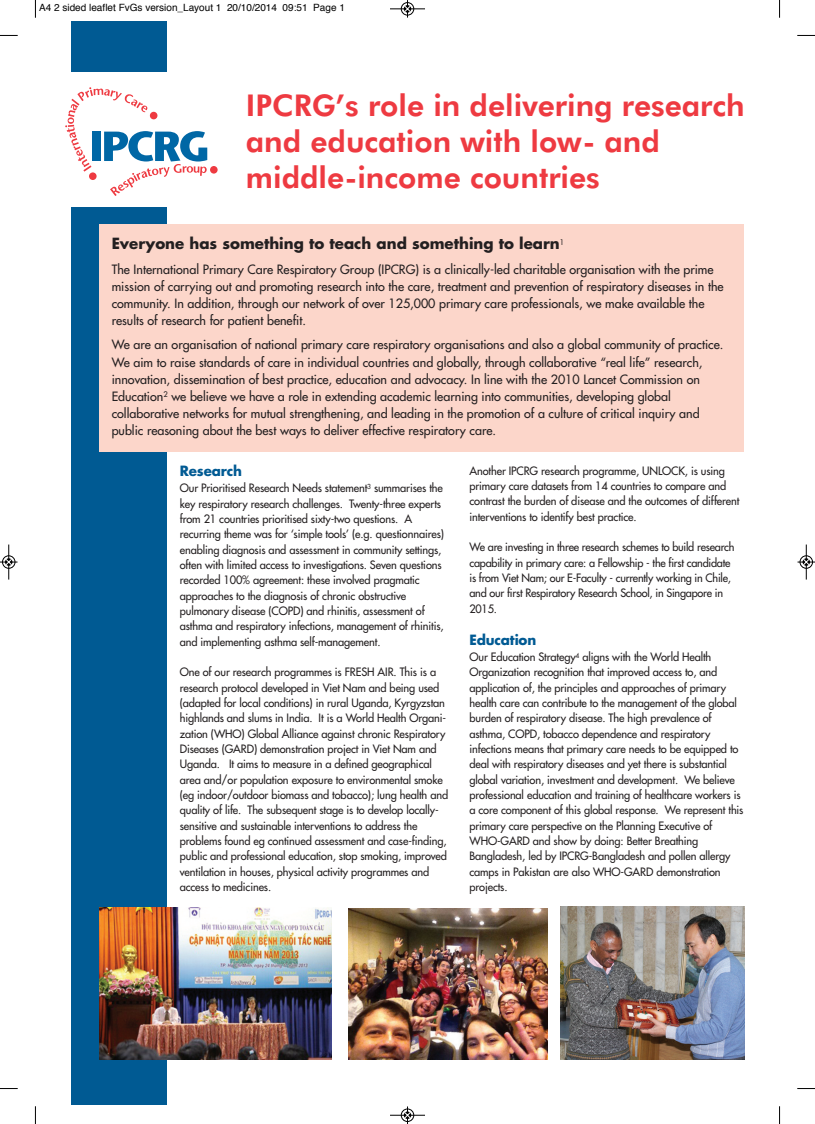
<style>
.page{position:relative;width:815px;height:1124px;background:#fff}
.page>*{position:absolute;margin:0;border:0;box-sizing:border-box;transform-origin:0 0}
.t1{font:800 30px/36px "Futura BT";color:#ee3a41}
.t2{font:700 15px "Futura";color:#231f20}
.t3{font:700 13.75px "Futura";letter-spacing:-.01em;color:#005a93}
.t4{font:12.5px/17px "Futura";color:#231f20}
.t5{font:11.25px/15.4px "Futura";letter-spacing:-.01em;color:#231f20}
.t6{font:10px "Helvetica";color:#000}
</style>
<div class="page">
<div style="left:71px;top:21px;width:96px;height:1083px;background:#005a93"></div>
<div style="left:56px;top:72px;width:175px;height:135px;background:#fff"></div>
<div style="left:210px;top:166px;width:8px;height:7px;background:#ee3a41;border-radius:50%"></div>
<svg style="left:65px;top:87px;width:142px;height:109px"></svg>
<img style="left:348px;top:908px;width:199px;height:151px">
<img style="left:561px;top:906px;width:183px;height:153px">
<div style="left:99px;top:224px;width:645px;height:228px;background:#fcd6ca"></div>
<img style="left:99px;top:907px;width:233px;height:152px">
<svg style="left:35px;top:0;width:1px;height:18px"></svg>
<svg style="left:0;top:35px;width:18px;height:1px"></svg>
<svg style="left:779px;top:0;width:1px;height:18px"></svg>
<svg style="left:797px;top:35px;width:18px;height:1px"></svg>
<svg style="left:35px;top:1106px;width:1px;height:17px"></svg>
<svg style="left:0;top:1088px;width:18px;height:1px"></svg>
<svg style="left:779px;top:1106px;width:1px;height:17px"></svg>
<svg style="left:797px;top:1088px;width:18px;height:1px"></svg>
<div style="left:401px;top:2px;width:13px;height:14px;border:1px solid #fff;border-radius:50%"></div>
<hr style="left:390px;top:9px;width:35px;height:1px;background:#000">
<div style="left:401px;top:2px;width:13px;height:13px;border:1px solid #000;border-radius:50%"></div>
<svg style="left:404px;top:0;width:7px;height:18px"></svg>
<hr style="left:390px;top:1114px;width:35px;height:1px;background:#000">
<div style="left:401px;top:1108px;width:13px;height:13px;border:1px solid #000;border-radius:50%"></div>
<svg style="left:404px;top:1106px;width:7px;height:17px"></svg>
<hr style="left:9px;top:544px;width:1px;height:35px;background:#000">
<div style="left:2px;top:555px;width:13px;height:13px;border:1px solid #000;border-radius:50%"></div>
<svg style="left:0;top:558px;width:18px;height:7px"></svg>
<hr style="left:806px;top:544px;width:1px;height:35px;background:#000">
<div style="left:800px;top:555px;width:13px;height:13px;border:1px solid #000;border-radius:50%"></div>
<svg style="left:798px;top:558px;width:17px;height:7px"></svg>
<p class="t6" style="left:39px;top:4px;width:307px">A4 2 sided leaflet FvGs version_Layout 1 20/10/2014 09:51 Page 1</p>
<h1 class="t1" style="left:246px;top:90px;width:500px">IPCRG’s role in delivering research and education with low- and middle-income countries</h1>
<h2 class="t2" style="left:112px;top:237px;width:454px">Everyone has something to teach and something to learn<sup>1</sup></h2>
<p class="t4" style="left:112px;top:261px;width:613px">The International Primary Care Respiratory Group (IPCRG) is a clinically-led charitable organisation with the prime mission of carrying out and promoting research into the care, treatment and prevention of respiratory diseases in the community. In addition, through our network of over 125,000 primary care professionals, we make available the results of research for patient benefit.</p>
<p class="t4" style="left:112px;top:337px;width:613px">We are an organisation of national primary care respiratory organisations and also a global community of practice.<br>We aim to raise standards of care in individual countries and globally, through collaborative “real life” research, innovation, dissemination of best practice, education and advocacy. In line with the 2010 Lancet Commission on Education<sup>2</sup> we believe we have a role in extending academic learning into communities, developing global collaborative networks for mutual strengthening, and leading in the promotion of a culture of critical inquiry and public reasoning about the best ways to deliver effective respiratory care.</p>
<p class="t3" style="left:180px;top:464px;width:64px">Research</p>
<p class="t5" style="left:180px;top:481px;width:266px">Our Prioritised Research Needs statement<sup>3</sup> summarises the key respiratory research challenges. Twenty-three experts from 21 countries prioritised sixty-two questions. A recurring theme was for ‘simple tools’ (e.g. questionnaires) enabling diagnosis and assessment in community settings, often with limited access to investigations. Seven questions recorded 100% agreement: these involved pragmatic approaches to the diagnosis of chronic obstructive pulmonary disease (COPD) and rhinitis, assessment of asthma and respiratory infections, management of rhinitis, and implementing asthma self-management.</p>
<p class="t5" style="left:180px;top:665px;width:270px">One of our research programmes is FRESH AIR. This is a research protocol developed in Viet Nam and being used (adapted for local conditions) in rural Uganda, Kyrgyzstan highlands and slums in India. It is a World Health Organi&shy;zation (WHO) Global Alliance against chronic Respiratory Diseases (GARD) demonstration project in Viet Nam and Uganda. It aims to measure in a defined geographical area and/or population exposure to environmental smoke (eg indoor/outdoor biomass and tobacco); lung health and quality of life. The subsequent stage is to develop locally&shy;sensitive and sustainable interventions to address the problems found eg continued assessment and case-finding, public and professional education, stop smoking, improved ventilation in houses, physical activity programmes and access to medicines.</p>
<p class="t5" style="left:469px;top:463px;width:272px">Another IPCRG research programme, UNLOCK, is using primary care datasets from 14 countries to compare and contrast the burden of disease and the outcomes of different interventions to identify best practice.</p>
<p class="t5" style="left:469px;top:540px;width:267px">We are investing in three research schemes to build research capability in primary care: a Fellowship - the first candidate is from Viet Nam; our E-Faculty - currently working in Chile, and our first Respiratory Research School, in Singapore in 2015.</p>
<p class="t3" style="left:469px;top:633px;width:68px">Education</p>
<p class="t5" style="left:469px;top:650px;width:276px">Our Education Strategy<sup>4</sup> aligns with the World Health Organization recognition that improved access to, and application of, the principles and approaches of primary health care can contribute to the management of the global burden of respiratory disease. The high prevalence of asthma, COPD, tobacco dependence and respiratory infections means that primary care needs to be equipped to deal with respiratory diseases and yet there is substantial global variation, investment and development. We believe professional education and training of healthcare workers is a core component of this global response. We represent this primary care perspective on the Planning Executive of WHO-GARD and show by doing: Better Breathing Bangladesh, led by IPCRG-Bangladesh and pollen allergy camps in Pakistan are also WHO-GARD demonstration projects.</p>
</div>
